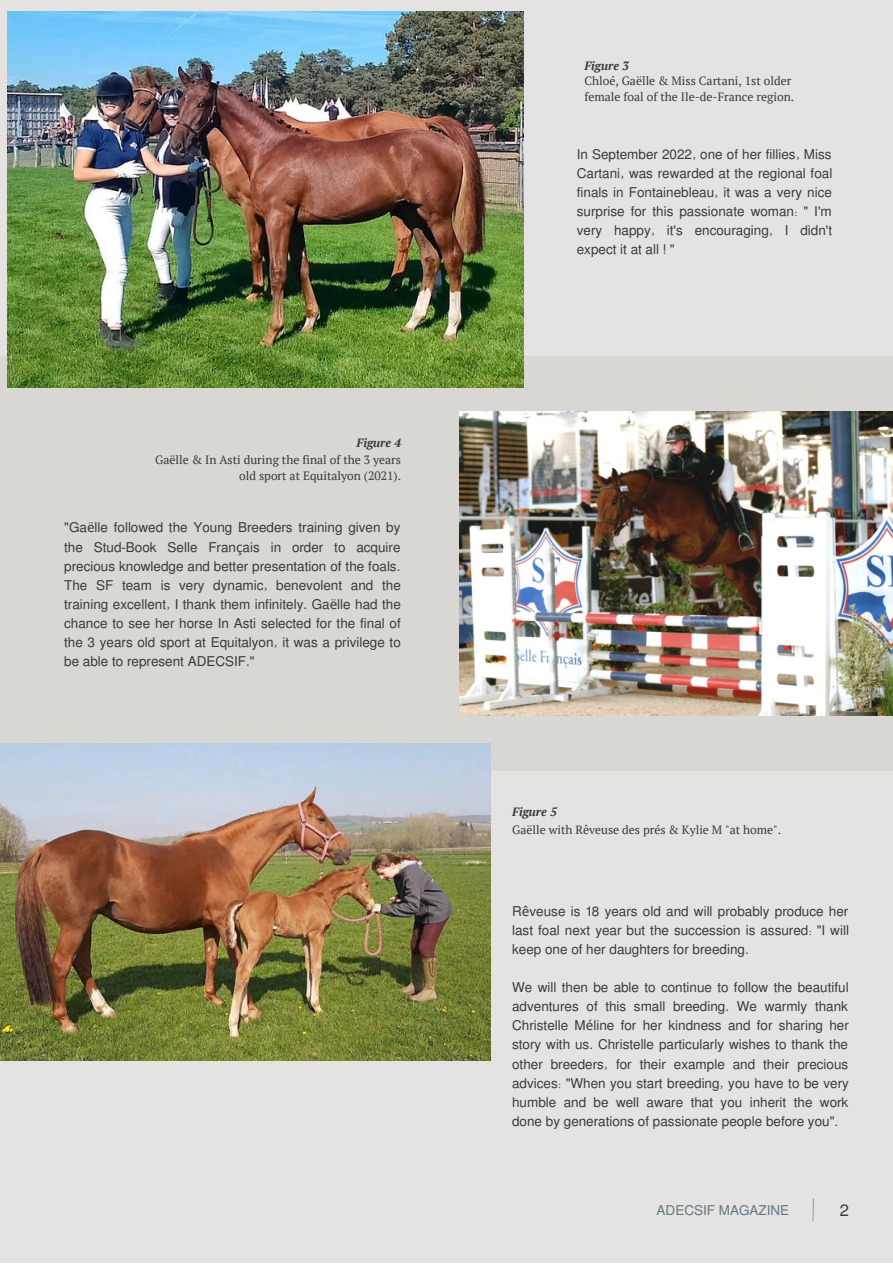
<style>
.page{position:relative;width:893px;height:1264px;background:#fff}
.page>*{position:absolute;margin:0;border:0;box-sizing:border-box;transform-origin:0 0}
.t1{font:16.5px "Mukti";color:#3b3939}
.t2{font:13.5px/19px "Mukti";color:#3b3939;text-align:justify}
.t3{font:13.5px "Mukti";color:#637680}
.t4{font:12px/16px "PT Serif";color:#3b3939}
.t5{font:italic 700 12px "PT Serif";color:#3b3939}
.s1{font-family:"Noto Sans"}
</style>
<div class="page">
<div style="left:0;top:0;width:892px;height:1262px;background:#e4e3e2"></div>
<div style="left:0;top:356px;width:892px;height:415px;background:#d9d7d4"></div>
<svg style="left:812px;top:1198px;width:2px;height:23px"></svg>
<img style="left:0;top:743px;width:491px;height:317px">
<img style="left:7px;top:11px;width:516px;height:376px">
<img style="left:459px;top:412px;width:433px;height:303px">
<p class="t5" style="left:356px;top:435px;width:46px">Figure 4</p>
<p class="t4" style="left:155px;top:451px;width:247px;text-align:right">Gaëlle &amp; In Asti during the final of the 3 years old sport at Equitalyon (2021).</p>
<p class="t2" style="left:64px;top:517px;width:338px">"Ga<span class="s1">ë</span>lle followed the Young Breeders training given by the Stud-Book Selle Fran<span class="s1">ç</span>ais in order to acquire precious knowledge and better presentation of the foals.<br>The SF team is very dynamic, benevolent and the training excellent, I thank them infinitely. Ga<span class="s1">ë</span>lle had the chance to see her horse In Asti selected for the final of the 3 years old sport at Equitalyon, it was a privilege to be able to represent ADECSIF."</p>
<p class="t5" style="left:584px;top:57px;width:46px">Figure 3</p>
<p class="t4" style="left:584px;top:73px;width:211px">Chloé, Gaëlle &amp; Miss Cartani, 1st older female foal of the Ile-de-France region.</p>
<p class="t2" style="left:576px;top:144px;width:257px">In September 2022, one of her fillies, Miss Cartani, was rewarded at the regional foal finals in Fontainebleau, it was a very nice surprise for this passionate woman: " I'm very happy, it's encouraging, I didn't expect it at all ! "</p>
<p class="t5" style="left:512px;top:803px;width:46px">Figure 5</p>
<p class="t4" style="left:512px;top:821px;width:270px">Gaëlle with Rêveuse des prés &amp; Kylie M "at home".</p>
<p class="t2" style="left:512px;top:900px;width:338px">R<span class="s1">ê</span>veuse is 18 years old and will probably produce her last foal next year but the succession is assured: "I will keep one of her daughters for breeding.</p>
<p class="t2" style="left:512px;top:977px;width:338px">We will then be able to continue to follow the beautiful adventures of this small breeding. We warmly thank Christelle M<span class="s1">é</span>line for her kindness and for sharing her story with us. Christelle particularly wishes to thank the other breeders, for their example and their precious advices: "When you start breeding, you have to be very humble and be well aware that you inherit the work done by generations of passionate people before you".</p>
<p class="t3" style="left:656px;top:1200px;width:134px">ADECSIF MAGAZINE</p>
<p class="t1" style="left:839px;top:1198px;width:11px">2</p>
</div>
